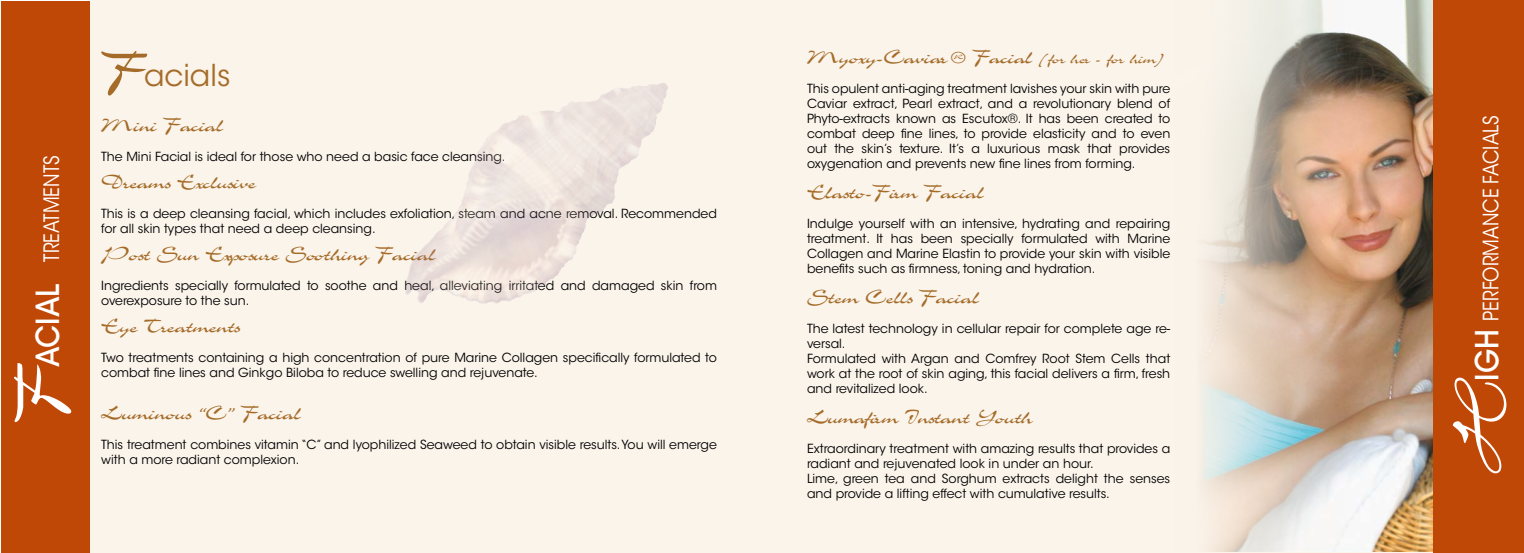
<style>
.page{position:relative;width:1524px;height:553px;background:#fff}
.page>*{position:absolute;margin:0;border:0;box-sizing:border-box;transform-origin:0 0}
.t1{font:73.88px "Scheherezade Regular Swfte";color:#fff}
.t2{font:30px "ITC Avant Garde Std";color:#a56c29}
.t3{font:22.5px "Scheherezade Regular Swfte";color:#a56c29}
.t4{font:21.12px "ITC Avant Garde Std";color:#fff;scale:.85 1}
.t5{font:12.5px/15px "ITC Avant Garde Std";color:#000}
.s1{font-weight:500;font-size:31.62px}
.s2{font-family:"Scheherezade Regular Swfte";font-size:57.5px}
.s3{font-size:17.5px}
</style>
<div class="page">
<div style="left:762px;top:0;width:671px;height:553px;background:#fbf4eb"></div>
<div style="left:90px;top:0;width:672px;height:553px;background:#fbf4eb"></div>
<div style="left:1px;top:1px;width:88px;height:551px;background:#c04807"></div>
<img style="left:1201px;top:0;width:232px;height:552px">
<div style="left:1433px;top:0;width:91px;height:553px;background:#c04807"></div>
<img style="left:407px;top:83px;width:256px;height:196px">
<h3 class="t4" style="left:39px;top:367px;width:250px;rotate:-90deg"><span class="s1">ACIAL</span> TREATMENTS</h3>
<h1 class="t1" style="left:0;top:422px;width:60px;rotate:-90deg">F</h1>
<h2 class="t2" style="left:101px;top:57px;width:131px"><span class="s2">F</span>acials</h2>
<h3 class="t3" style="left:101px;top:113px;width:123px">Mini Facial</h3>
<p class="t5" style="left:101px;top:149px;width:406px">The Mini Facial is ideal for those who need a basic face cleansing.</p>
<h3 class="t3" style="left:101px;top:170px;width:156px">Dreams Exclusive</h3>
<p class="t5" style="left:101px;top:206px;width:617px">This is a deep cleansing facial, which includes exfoliation, steam and acne removal. Recommended for all skin types that need a deep cleansing.</p>
<h3 class="t3" style="left:101px;top:242px;width:335px">Post Sun Exposure Soothing Facial</h3>
<p class="t5" style="left:101px;top:278px;width:617px">Ingredients specially formulated to soothe and heal, alleviating irritated and damaged skin from overexposure to the sun.</p>
<h3 class="t3" style="left:101px;top:314px;width:140px">Eye Treatments</h3>
<p class="t5" style="left:101px;top:350px;width:617px">Two treatments containing a high concentration of pure Marine Collagen specifically formulated to combat fine lines and Ginkgo Biloba to reduce swelling and rejuvenate.</p>
<h3 class="t3" style="left:101px;top:401px;width:201px">Luminous “C” Facial</h3>
<p class="t5" style="left:101px;top:437px;width:617px">This treatment combines vitamin “C” and lyophilized Seaweed to obtain visible results. You will emerge with a more radiant complexion.</p>
<h3 class="t3" style="left:807px;top:45px;width:357px">Myoxy-Caviar® Facial <span class="s3">(for her - for him)</span></h3>
<p class="t5" style="left:807px;top:81px;width:365px;text-align:justify">This opulent anti-aging treatment lavishes your skin with pure Caviar extract, Pearl extract, and a revolutionary blend of Phyto-extracts known as Escutox®. It has been created to combat deep fine lines, to provide elasticity and to even out the skin’s texture. It’s a luxurious mask that provides oxygenation and prevents new fine lines from forming.</p>
<h3 class="t3" style="left:807px;top:180px;width:178px">Elasto-Firm Facial</h3>
<p class="t5" style="left:807px;top:216px;width:365px;text-align:justify">Indulge yourself with an intensive, hydrating and repairing treatment. It has been specially formulated with Marine Collagen and Marine Elastin to provide your skin with visible benefits such as firmness, toning and hydration.</p>
<h3 class="t3" style="left:807px;top:285px;width:173px">Stem Cells Facial</h3>
<p class="t5" style="left:807px;top:321px;width:365px">The latest technology in cellular repair for complete age re&shy;versal.<br>Formulated with Argan and Comfrey Root Stem Cells that work at the root of skin aging, this facial delivers a firm, fresh and revitalized look.</p>
<h3 class="t3" style="left:807px;top:405px;width:227px">Lumafirm Instant Youth</h3>
<p class="t5" style="left:807px;top:441px;width:365px">Extraordinary treatment with amazing results that provides a radiant and rejuvenated look in under an hour.<br>Lime, green tea and Sorghum extracts delight the senses and provide a lifting effect with cumulative results.</p>
<h3 class="t4" style="left:1478px;top:380px;width:314px;rotate:-90deg"><span class="s1">IGH</span> PERFORMANCE FACIALS</h3>
<h1 class="t1" style="left:1439px;top:473px;width:97px;rotate:-90deg">H</h1>
</div>
